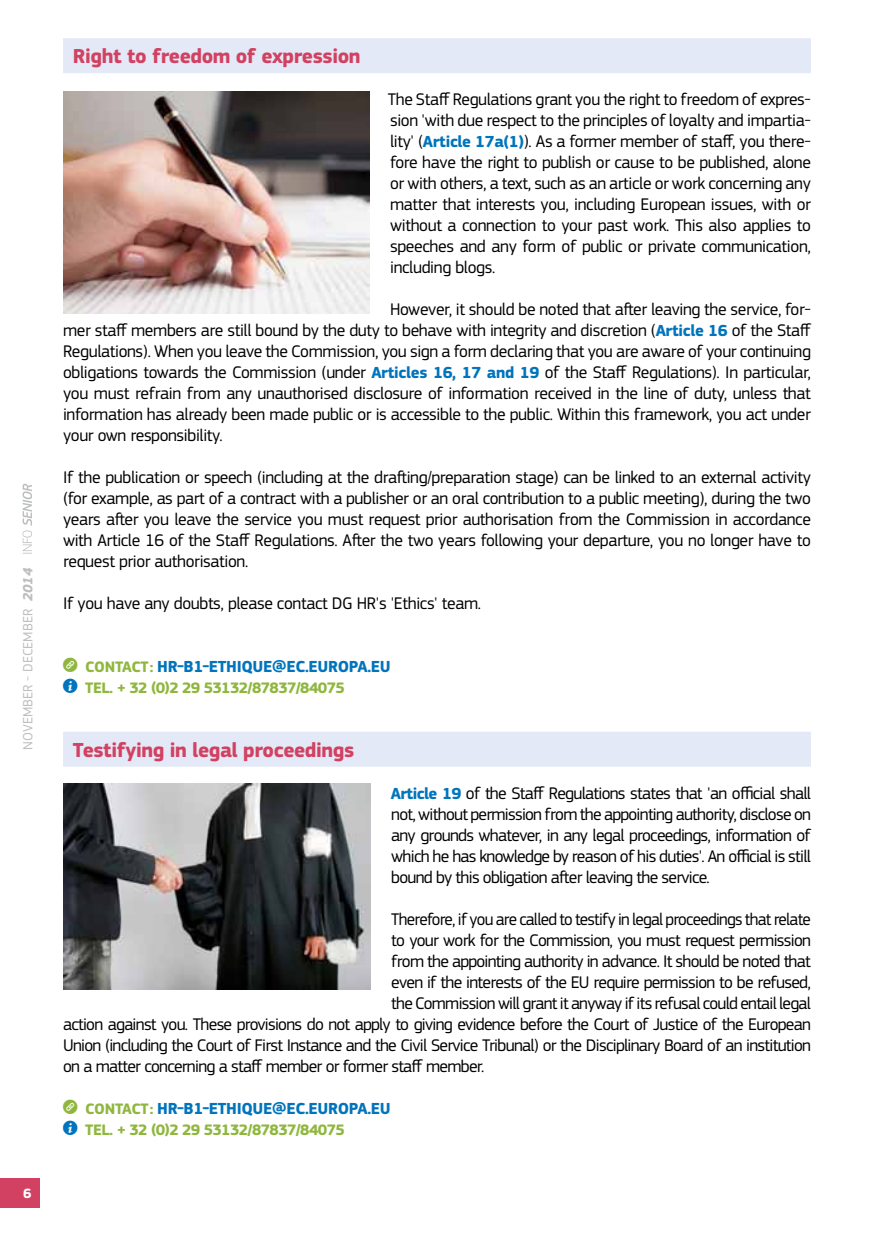
<style>
.page{position:relative;width:874px;height:1241px;background:#fff}
.page>*{position:absolute;margin:0;border:0;box-sizing:border-box;transform-origin:0 0}
.t1{font:700 21px "EC Square Sans Pro";letter-spacing:-.02em;color:#d24162}
.t2{font:17.5px/21px "EC Square Sans Pro";letter-spacing:-.04em;color:#000;text-align:justify}
.t3{font:17.5px "EC Square Sans Pro";letter-spacing:-.02em;color:#000}
.t4{font:700 16.62px "EC Square Sans Pro";letter-spacing:-.02em;color:#0074bc}
.t5{font:700 15.75px "EC Square Sans Pro";letter-spacing:-.04em;color:#8fb73e}
.t6{font:14px "EC Square Sans Pro";color:#bcbec0}
.t7{font:700 14px "EC Square Sans Pro";color:#fff}
.s1{font-weight:700;font-style:italic}
.s2{font-weight:700;font-size:16.62px;color:#0074bc}
.s3{font-family:"s Tmedia";font-weight:400;font-size:17.5px;color:#8fb73e}
.s4{font-size:15.75px;color:#8fb73e}
.s5{font-family:"s Tmedia";font-weight:400;font-size:17.5px;color:#0074bc}
</style>
<div class="page">
<div style="left:0;top:1177px;width:40px;height:30px;background:#d24162"></div>
<svg style="left:23px;top:483px;width:9px;height:70px"></svg>
<div style="left:63px;top:38px;width:747px;height:35px;background:#e3e9f6"></div>
<div style="left:63px;top:731px;width:747px;height:35px;background:#e3e9f6"></div>
<img style="left:63px;top:92px;width:306px;height:221px">
<img style="left:63px;top:783px;width:307px;height:206px">
<p class="t6" style="left:20px;top:749px;width:183px;rotate:-90deg">NOVEMBER - DECEMBER <span class="s1">2014</span></p>
<p class="t7" style="left:23px;top:1184px;width:10px">6</p>
<p class="t1" style="left:73px;top:44px;width:289px">Right to freedom of expression</p>
<p class="t2" style="left:387px;top:89px;width:424px">The Staff Regulations grant you the right to freedom of expres&shy;sion 'with due respect to the principles of loyalty and impartia&shy;lity' (<span class="s2">Article 17a(1)</span>). As a former member of staff, you there&shy;fore have the right to publish or cause to be published, alone or with others, a text, such as an article or work concerning any matter that interests you, including European issues, with or without a connection to your past work. This also applies to speeches and any form of public or private communication, including blogs.</p>
<p class="t2" style="left:63px;top:299px;width:749px;text-indent:327px">However, it should be noted that after leaving the service, for&shy;mer staff members are still bound by the duty to behave with integrity and discretion (<span class="s2">Article 16</span> of the Staff Regulations). When you leave the Commission, you sign a form declaring that you are aware of your continuing obligations towards the Commission (under <span class="s2">Articles 16, 17 and 19</span> of the Staff Regulations). In particular, you must refrain from any unauthorised disclosure of information received in the line of duty, unless that information has already been made public or is accessible to the public. Within this framework, you act under your own responsibility.</p>
<p class="t2" style="left:63px;top:467px;width:749px">If the publication or speech (including at the drafting/preparation stage) can be linked to an external activity (for example, as part of a contract with a publisher or an oral contribution to a public meeting), during the two years after you leave the service you must request prior authorisation from the Commission in accordance with Article 16 of the Staff Regulations. After the two years following your departure, you no longer have to request prior authorisation.</p>
<p class="t3" style="left:63px;top:593px;width:419px">If you have any doubts, please contact DG HR's 'Ethics' team.</p>
<p class="t4" style="left:63px;top:657px;width:327px"><span class="s3">l</span> <span class="s4">Contact:</span> HR-B1-ETHIQUE@ec.europa.eu</p>
<p class="t5" style="left:63px;top:678px;width:283px"><span class="s5">i</span> Tel. + 32 (0)2 29 53132/87837/84075</p>
<p class="t1" style="left:73px;top:737px;width:283px">Testifying in legal proceedings</p>
<p class="t2" style="left:390px;top:782px;width:421px"><span class="s2">Article 19</span> of the Staff Regulations states that 'an official shall not, without permission from the appointing authority, disclose on any grounds whatever, in any legal proceedings, information of which he has knowledge by reason of his duties'. An official is still bound by this obligation after leaving the service.</p>
<p class="t2" style="left:391px;top:908px;width:421px">Therefore, if you are called to testify in legal proceedings that relate</p>
<p class="t2" style="left:391px;top:929px;width:421px">to your work for the Commission, you must request permission</p>
<p class="t2" style="left:391px;top:950px;width:421px">from the appointing authority in advance. It should be noted that</p>
<p class="t2" style="left:391px;top:971px;width:421px">even if the interests of the EU require permission to be refused,</p>
<p class="t2" style="left:391px;top:992px;width:421px">the Commission will grant it anyway if its refusal could entail legal</p>
<p class="t2" style="left:63px;top:1013px;width:748px">action against you. These provisions do not apply to giving evidence before the Court of Justice of the European</p>
<p class="t2" style="left:63px;top:1034px;width:749px">Union (including the Court of First Instance and the Civil Service Tribunal) or the Disciplinary Board of an institution</p>
<p class="t2" style="left:63px;top:1055px;width:422px">on a matter concerning a staff member or former staff member.</p>
<p class="t4" style="left:63px;top:1098px;width:327px"><span class="s3">l</span> <span class="s4">Contact:</span> HR-B1-ETHIQUE@ec.europa.eu</p>
<p class="t5" style="left:63px;top:1119px;width:283px"><span class="s5">i</span> Tel. + 32 (0)2 29 53132/87837/84075</p>
</div>
